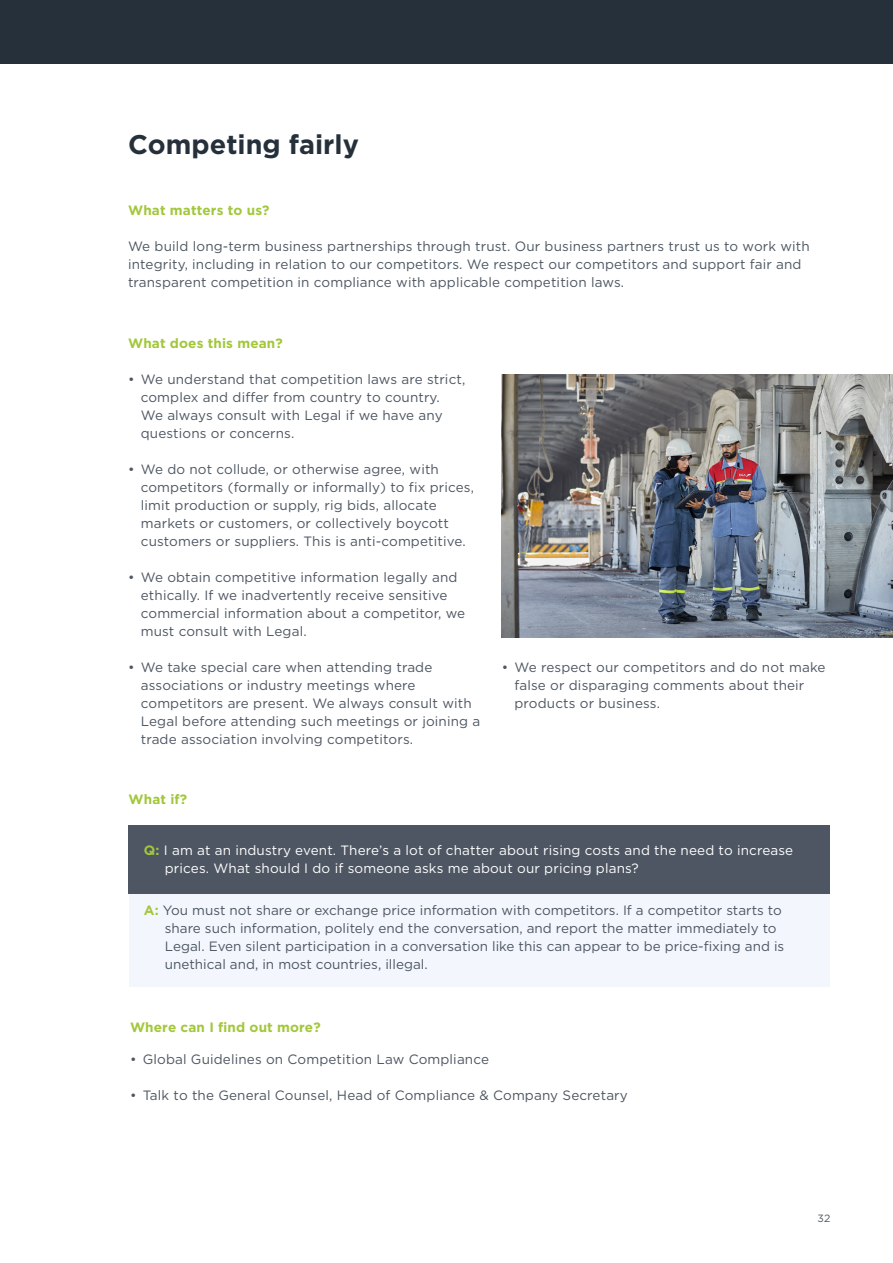
<style>
.page{position:relative;width:893px;height:1263px;background:#fff}
.page>*{position:absolute;margin:0;border:0;box-sizing:border-box;transform-origin:0 0}
.t1{font:700 27px "Gotham";color:#25303b}
.t2{font:13.5px/18px "Gotham";letter-spacing:.01em;color:#4d5662}
.t3{font:13.5px/18px "Gotham";letter-spacing:.01em;color:#fff}
.t4{font:700 13.5px "Gotham";letter-spacing:.01em;color:#a2c73a}
.t5{font:10.5px "Gotham";color:#4d5662}
.s1{font-weight:700;color:#a2c73a}
</style>
<div class="page">
<img style="left:502px;top:374px;width:391px;height:264px">
<div style="left:129px;top:826px;width:701px;height:68px;background:#4d5662"></div>
<div style="left:129px;top:894px;width:701px;height:93px;background:#f3f7fd"></div>
<div style="left:0;top:0;width:893px;height:64px;background:#25303b"></div>
<h1 class="t1" style="left:128px;top:129px;width:232px">Competing fairly</h1>
<p class="t4" style="left:128px;top:202px;width:143px">What matters to us?</p>
<p class="t2" style="left:128px;top:237px;width:683px">We build long-term business partnerships through trust. Our business partners trust us to work with integrity, including in relation to our competitors. We respect our competitors and support fair and transparent competition in compliance with applicable competition laws.</p>
<p class="t4" style="left:128px;top:336px;width:156px">What does this mean?</p>
<p class="t2" style="left:141px;top:370px;width:326px;text-indent:-13px">• We understand that competition laws are strict, complex and differ from country to country.<br>We always consult with Legal if we have any questions or concerns.</p>
<p class="t2" style="left:141px;top:460px;width:335px;text-indent:-13px">• We do not collude, or otherwise agree, with competitors (formally or informally) to fix prices, limit production or supply, rig bids, allocate markets or customers, or collectively boycott customers or suppliers. This is anti-competitive.</p>
<p class="t2" style="left:141px;top:568px;width:326px;text-indent:-13px">• We obtain competitive information legally and ethically. If we inadvertently receive sensitive commercial information about a competitor, we must consult with Legal.</p>
<p class="t2" style="left:141px;top:658px;width:341px;text-indent:-13px">• We take special care when attending trade associations or industry meetings where competitors are present. We always consult with Legal before attending such meetings or joining a trade association involving competitors.</p>
<p class="t4" style="left:129px;top:791px;width:60px">What if?</p>
<p class="t2" style="left:514px;top:657px;width:312px;text-indent:-13px">• We respect our competitors and do not make false or disparaging comments about their products or business.</p>
<p class="t3" style="left:165px;top:841px;width:630px;text-indent:-21px"><span class="s1">Q:</span> I am at an industry event. There’s a lot of chatter about rising costs and the need to increase prices. What should I do if someone asks me about our pricing plans?</p>
<p class="t2" style="left:165px;top:901px;width:621px;text-indent:-21px"><span class="s1">A:</span> You must not share or exchange price information with competitors. If a competitor starts to share such information, politely end the conversation, and report the matter immediately to Legal. Even silent participation in a conversation like this can appear to be price-fixing and is unethical and, in most countries, illegal.</p>
<p class="t4" style="left:130px;top:1019px;width:192px">Where can I find out more?</p>
<p class="t2" style="left:130px;top:1050px;width:360px">• Global Guidelines on Competition Law Compliance</p>
<p class="t2" style="left:130px;top:1086px;width:499px">• Talk to the General Counsel, Head of Compliance &amp; Company Secretary</p>
<p class="t5" style="left:818px;top:1213px;width:14px">32</p>
</div>
